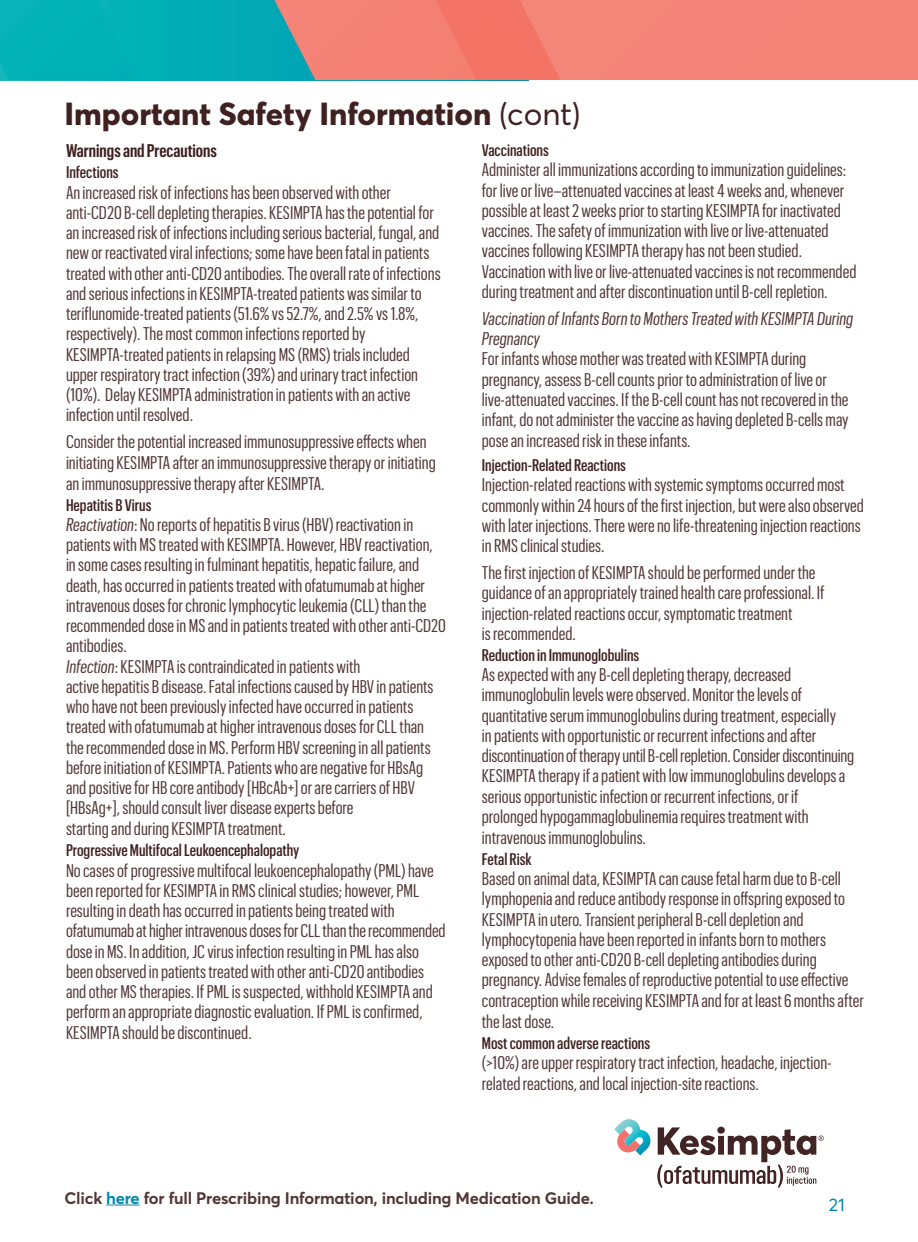
<style>
.page{position:relative;width:918px;height:1242px;background:#fff}
.page>*{position:absolute;margin:0;border:0;box-sizing:border-box;transform-origin:0 0}
.t1{font:800 31.5px "Averta";color:#402121}
.t2{font:18px/20.2px "Graphik X Cond";color:#533737}
.t3{font:italic 18px/20.2px "Graphik X Cond";color:#533737}
.t4{font:600 18px "Graphik X Cond";color:#402121}
.t5{font:18px "Averta";color:#008ab0}
.t6{font:500 16.5px "Graphik X Cond";color:#402121}
.t7{font:700 16.5px "Averta";letter-spacing:-.01em;color:#533737}
.s1{font-weight:400}
.s2{font-style:italic}
.s3{color:#008ab0}
</style>
<div class="page">
<div style="left:0;top:0;width:529px;height:80px;background:#00b1b6"></div>
<svg style="left:0;top:63px;width:9px;height:17px"></svg>
<svg style="left:274px;top:0;width:644px;height:80px;background:#eb8277"></svg>
<hr style="left:106px;top:1205px;width:34px;height:1px;background:#008ab0">
<svg style="left:614px;top:1119px;width:210px;height:69px"></svg>
<h1 class="t1" style="left:64px;top:92px;width:518px">Important Safety Information <span class="s1">(cont)</span></h1>
<p class="t4" style="left:66px;top:138px;width:153px">Warnings and Precautions</p>
<p class="t6" style="left:66px;top:161px;width:54px">Infections</p>
<p class="t2" style="left:66px;top:181px;width:376px">An increased risk of infections has been observed with other anti-CD20 B-cell depleting therapies. KESIMPTA has the potential for an increased risk of infections including serious bacterial, fungal, and new or reactivated viral infections; some have been fatal in patients treated with other anti-CD20 antibodies. The overall rate of infections and serious infections in KESIMPTA-treated patients was similar to teriflunomide-treated patients (51.6% vs 52.7%, and 2.5% vs 1.8%, respectively). The most common infections reported by KESIMPTA-treated patients in relapsing MS (RMS) trials included upper respiratory tract infection (39%) and urinary tract infection (10%). Delay KESIMPTA administration in patients with an active infection until resolved.</p>
<p class="t2" style="left:66px;top:430px;width:371px;line-height:20.7px">Consider the potential increased immunosuppressive effects when initiating KESIMPTA after an immunosuppressive therapy or initiating an immunosuppressive therapy after KESIMPTA.</p>
<p class="t6" style="left:66px;top:493px;width:87px">Hepatitis B Virus</p>
<p class="t2" style="left:66px;top:513px;width:382px"><span class="s2">Reactivation</span>: No reports of hepatitis B virus (HBV) reactivation in patients with MS treated with KESIMPTA. However, HBV reactivation, in some cases resulting in fulminant hepatitis, hepatic failure, and death, has occurred in patients treated with ofatumumab at higher intravenous doses for chronic lymphocytic leukemia (CLL) than the recommended dose in MS and in patients treated with other anti-CD20 antibodies.<br><span class="s2">Infection</span>: KESIMPTA is contraindicated in patients with<br>active hepatitis B disease. Fatal infections caused by HBV in patients who have not been previously infected have occurred in patients treated with ofatumumab at higher intravenous doses for CLL than the recommended dose in MS. Perform HBV screening in all patients before initiation of KESIMPTA. Patients who are negative for HBsAg and positive for HB core antibody [HBcAb+] or are carriers of HBV [HBsAg+], should consult liver disease experts before<br>starting and during KESIMPTA treatment.</p>
<p class="t6" style="left:66px;top:839px;width:235px">Progressive Multifocal Leukoencephalopathy</p>
<p class="t2" style="left:66px;top:859px;width:381px">No cases of progressive multifocal leukoencephalopathy (PML) have been reported for KESIMPTA in RMS clinical studies; however, PML resulting in death has occurred in patients being treated with ofatumumab at higher intravenous doses for CLL than the recommended dose in MS. In addition, JC virus infection resulting in PML has also been observed in patients treated with other anti-CD20 antibodies and other MS therapies. If PML is suspected, withhold KESIMPTA and perform an appropriate diagnostic evaluation. If PML is confirmed, KESIMPTA should be discontinued.</p>
<p class="t6" style="left:482px;top:139px;width:69px">Vaccinations</p>
<p class="t2" style="left:482px;top:159px;width:376px">Administer all immunizations according to immunization guidelines: for live or live–attenuated vaccines at least 4 weeks and, whenever possible at least 2 weeks prior to starting KESIMPTA for inactivated vaccines. The safety of immunization with live or live-attenuated vaccines following KESIMPTA therapy has not been studied.<br>Vaccination with live or live-attenuated vaccines is not recommended during treatment and after discontinuation until B-cell repletion.</p>
<p class="t3" style="left:482px;top:307px;width:373px">Vaccination of Infants Born to Mothers Treated with KESIMPTA During<br>Pregnancy</p>
<p class="t2" style="left:482px;top:348px;width:368px">For infants whose mother was treated with KESIMPTA during pregnancy, assess B-cell counts prior to administration of live or live-attenuated vaccines. If the B-cell count has not recovered in the infant, do not administer the vaccine as having depleted B-cells may pose an increased risk in these infants.</p>
<p class="t6" style="left:482px;top:454px;width:146px">Injection-Related Reactions</p>
<p class="t2" style="left:482px;top:474px;width:384px">Injection-related reactions with systemic symptoms occurred most commonly within 24 hours of the first injection, but were also observed with later injections. There were no life-threatening injection reactions in RMS clinical studies.</p>
<p class="t2" style="left:482px;top:561px;width:344px">The first injection of KESIMPTA should be performed under the guidance of an appropriately trained health care professional. If injection-related reactions occur, symptomatic treatment<br>is recommended.</p>
<p class="t6" style="left:482px;top:644px;width:159px">Reduction in Immunoglobulins</p>
<p class="t2" style="left:482px;top:663px;width:374px">As expected with any B-cell depleting therapy, decreased immunoglobulin levels were observed. Monitor the levels of quantitative serum immunoglobulins during treatment, especially<br>in patients with opportunistic or recurrent infections and after discontinuation of therapy until B-cell repletion. Consider discontinuing KESIMPTA therapy if a patient with low immunoglobulins develops a serious opportunistic infection or recurrent infections, or if prolonged hypogammaglobulinemia requires treatment with intravenous immunoglobulins.</p>
<p class="t6" style="left:482px;top:848px;width:51px">Fetal Risk</p>
<p class="t2" style="left:482px;top:867px;width:384px">Based on animal data, KESIMPTA can cause fetal harm due to B-cell lymphopenia and reduce antibody response in offspring exposed to KESIMPTA in utero. Transient peripheral B-cell depletion and lymphocytopenia have been reported in infants born to mothers exposed to other anti-CD20 B-cell depleting antibodies during pregnancy. Advise females of reproductive potential to use effective contraception while receiving KESIMPTA and for at least 6 months after the last dose.</p>
<p class="t6" style="left:482px;top:1031px;width:170px">Most common adverse reactions</p>
<p class="t2" style="left:482px;top:1051px;width:351px;line-height:21px">(&gt;10%) are upper respiratory tract infection, headache, injection&shy;related reactions, and local injection-site reactions.</p>
<p class="t7" style="left:64px;top:1186px;width:531px">Click <span class="s3">here</span> for full Prescribing Information, including Medication Guide.</p>
<p class="t5" style="left:829px;top:1192px;width:17px">21</p>
</div>
